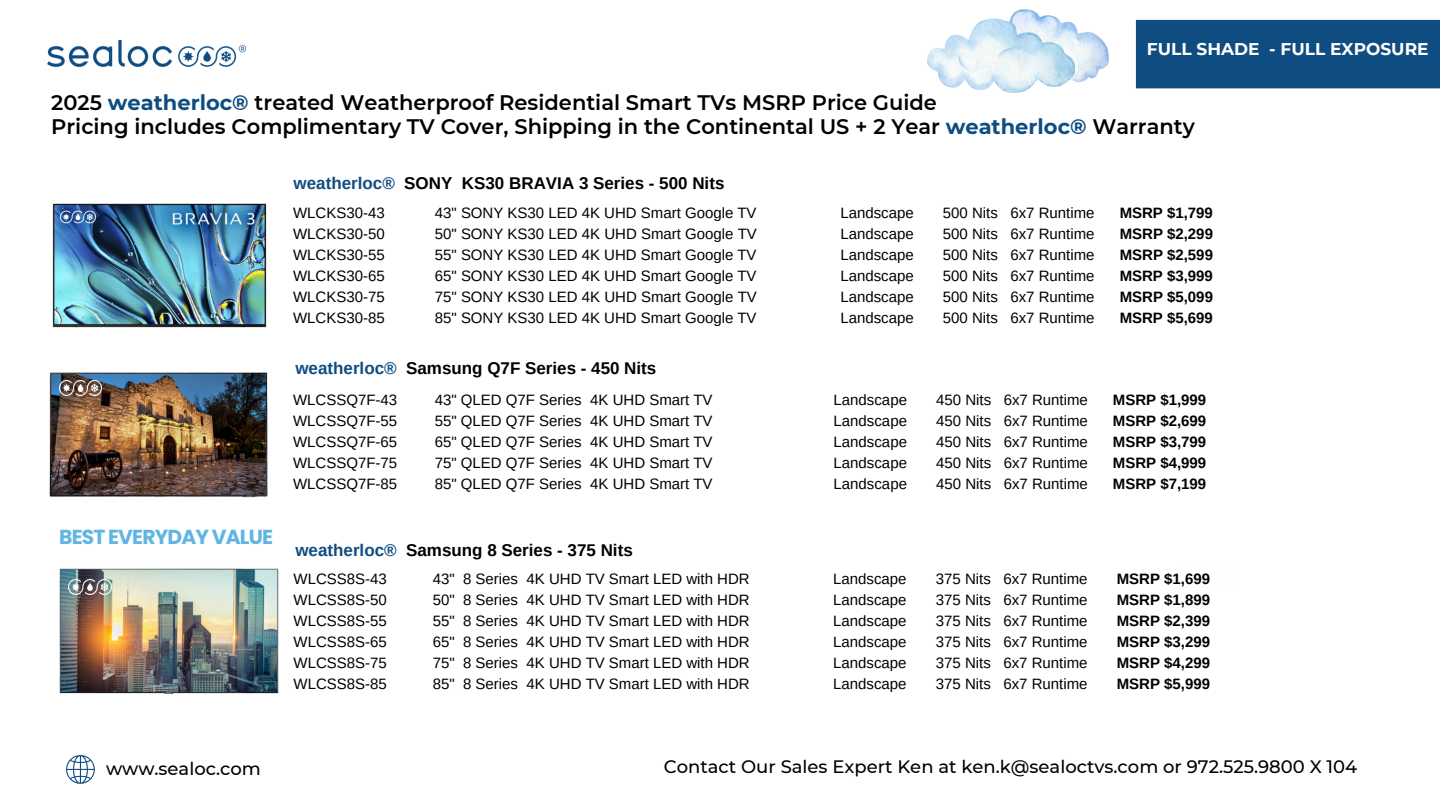
<style>
.page{position:relative;width:1440px;height:810px;background:#fff}
.page>*{position:absolute;margin:0;border:0;box-sizing:border-box;transform-origin:0 0}
.t1{font:600 21px/24.8px "Montserrat";color:#000}
.t2{font:700 20.3px "Poppins";letter-spacing:-.04em;color:#61b5e2}
.t3{font:500 18px "Montserrat";color:#000}
.t4{font:700 17px "Arimo";color:#000}
.t5{font:700 17px "Montserrat";color:#fff}
.t6{font:15px "Arimo";color:#000}
.t7{font:700 15px "Arimo";color:#000}
.s1{font-weight:700;color:#0f4c81}
.s2{color:#0f4c81}
</style>
<div class="page">
<img style="left:49px;top:372px;width:219px;height:126px">
<img style="left:59px;top:380px;width:43px;height:15px">
<div style="left:1136px;top:20px;width:304px;height:68px;background:#0f4c81"></div>
<svg style="left:66px;top:755px;width:29px;height:29px"></svg>
<img style="left:48px;top:40px;width:198px;height:26px">
<img style="left:59px;top:568px;width:220px;height:126px">
<img style="left:68px;top:580px;width:44px;height:15px">
<img style="left:927px;top:10px;width:181px;height:82px">
<img style="left:52px;top:203px;width:215px;height:124px">
<p class="t5" style="left:1147px;top:39px;width:283px">FULL SHADE - FULL EXPOSURE</p>
<p class="t1" style="left:51px;top:90px;width:1145px">2025 <span class="s1">weatherloc®</span> treated Weatherproof Residential Smart TVs MSRP Price Guide<br>Pricing includes Complimentary TV Cover, Shipping in the Continental US + 2 Year <span class="s1">weatherloc®</span> Warranty</p>
<p class="t4" style="left:294px;top:174px;width:432px"><span class="s2">weatherloc®</span> SONY KS30 BRAVIA 3 Series - 500 Nits</p>
<p class="t6" style="left:293px;top:204px;width:93px">WLCKS30-43</p>
<p class="t6" style="left:435px;top:204px;width:323px">43" SONY KS30 LED 4K UHD Smart Google TV</p>
<p class="t6" style="left:840px;top:204px;width:75px">Landscape</p>
<p class="t6" style="left:943px;top:204px;width:153px">500 Nits 6x7 Runtime</p>
<p class="t7" style="left:1120px;top:204px;width:95px">MSRP $1,799</p>
<p class="t6" style="left:293px;top:225px;width:93px">WLCKS30-50</p>
<p class="t6" style="left:435px;top:225px;width:323px">50" SONY KS30 LED 4K UHD Smart Google TV</p>
<p class="t6" style="left:840px;top:225px;width:75px">Landscape</p>
<p class="t6" style="left:943px;top:225px;width:153px">500 Nits 6x7 Runtime</p>
<p class="t7" style="left:1120px;top:225px;width:95px">MSRP $2,299</p>
<h3 class="t6" style="left:293px;top:246px;width:93px">WLCKS30-55</h3>
<h3 class="t6" style="left:435px;top:246px;width:323px">55" SONY KS30 LED 4K UHD Smart Google TV</h3>
<h3 class="t6" style="left:840px;top:246px;width:75px">Landscape</h3>
<h3 class="t6" style="left:943px;top:246px;width:153px">500 Nits 6x7 Runtime</h3>
<h3 class="t7" style="left:1120px;top:246px;width:95px">MSRP $2,599</h3>
<p class="t6" style="left:293px;top:267px;width:93px">WLCKS30-65</p>
<p class="t6" style="left:435px;top:267px;width:323px">65" SONY KS30 LED 4K UHD Smart Google TV</p>
<p class="t6" style="left:840px;top:267px;width:75px">Landscape</p>
<p class="t6" style="left:943px;top:267px;width:153px">500 Nits 6x7 Runtime</p>
<p class="t7" style="left:1120px;top:267px;width:95px">MSRP $3,999</p>
<h2 class="t6" style="left:293px;top:288px;width:93px">WLCKS30-75</h2>
<h2 class="t6" style="left:435px;top:288px;width:323px">75" SONY KS30 LED 4K UHD Smart Google TV</h2>
<h2 class="t6" style="left:840px;top:288px;width:75px">Landscape</h2>
<h2 class="t6" style="left:943px;top:288px;width:153px">500 Nits 6x7 Runtime</h2>
<h2 class="t7" style="left:1120px;top:288px;width:95px">MSRP $5,099</h2>
<p class="t6" style="left:293px;top:309px;width:93px">WLCKS30-85</p>
<p class="t6" style="left:435px;top:309px;width:323px">85" SONY KS30 LED 4K UHD Smart Google TV</p>
<p class="t6" style="left:840px;top:309px;width:75px">Landscape</p>
<p class="t6" style="left:943px;top:309px;width:153px">500 Nits 6x7 Runtime</p>
<p class="t7" style="left:1120px;top:309px;width:95px">MSRP $5,699</p>
<p class="t4" style="left:295px;top:358px;width:363px"><span class="s2">weatherloc®</span> Samsung Q7F Series - 450 Nits</p>
<h4 class="t2" style="left:59px;top:523px;width:216px">BEST EVERYDAY VALUE</h4>
<p class="t6" style="left:293px;top:391px;width:106px">WLCSSQ7F-43</p>
<p class="t6" style="left:435px;top:391px;width:279px">43" QLED Q7F Series 4K UHD Smart TV</p>
<p class="t6" style="left:834px;top:391px;width:75px">Landscape</p>
<p class="t6" style="left:936px;top:391px;width:153px">450 Nits 6x7 Runtime</p>
<p class="t7" style="left:1113px;top:391px;width:95px">MSRP $1,999</p>
<p class="t6" style="left:293px;top:412px;width:106px">WLCSSQ7F-55</p>
<p class="t6" style="left:435px;top:412px;width:279px">55" QLED Q7F Series 4K UHD Smart TV</p>
<p class="t6" style="left:834px;top:412px;width:75px">Landscape</p>
<p class="t6" style="left:936px;top:412px;width:153px">450 Nits 6x7 Runtime</p>
<p class="t7" style="left:1113px;top:412px;width:95px">MSRP $2,699</p>
<h4 class="t6" style="left:293px;top:433px;width:106px">WLCSSQ7F-65</h4>
<h4 class="t6" style="left:435px;top:433px;width:279px">65" QLED Q7F Series 4K UHD Smart TV</h4>
<h4 class="t6" style="left:834px;top:433px;width:75px">Landscape</h4>
<h4 class="t6" style="left:936px;top:433px;width:153px">450 Nits 6x7 Runtime</h4>
<h4 class="t7" style="left:1113px;top:433px;width:95px">MSRP $3,799</h4>
<p class="t6" style="left:293px;top:454px;width:106px">WLCSSQ7F-75</p>
<p class="t6" style="left:435px;top:454px;width:279px">75" QLED Q7F Series 4K UHD Smart TV</p>
<p class="t6" style="left:834px;top:454px;width:75px">Landscape</p>
<p class="t6" style="left:936px;top:454px;width:153px">450 Nits 6x7 Runtime</p>
<p class="t7" style="left:1113px;top:454px;width:95px">MSRP $4,999</p>
<p class="t6" style="left:293px;top:475px;width:106px">WLCSSQ7F-85</p>
<p class="t6" style="left:435px;top:475px;width:279px">85" QLED Q7F Series 4K UHD Smart TV</p>
<p class="t6" style="left:834px;top:475px;width:75px">Landscape</p>
<p class="t6" style="left:936px;top:475px;width:153px">450 Nits 6x7 Runtime</p>
<p class="t7" style="left:1113px;top:475px;width:95px">MSRP $7,199</p>
<p class="t4" style="left:295px;top:540px;width:339px"><span class="s2">weatherloc®</span> Samsung 8 Series - 375 Nits</p>
<h4 class="t6" style="left:294px;top:571px;width:95px">WLCSS8S-43</h4>
<h4 class="t6" style="left:433px;top:571px;width:318px">43" 8 Series 4K UHD TV Smart LED with HDR</h4>
<h4 class="t6" style="left:833px;top:571px;width:75px">Landscape</h4>
<h4 class="t6" style="left:936px;top:571px;width:153px">375 Nits 6x7 Runtime</h4>
<h4 class="t7" style="left:1117px;top:571px;width:95px">MSRP $1,699</h4>
<p class="t6" style="left:294px;top:592px;width:95px">WLCSS8S-50</p>
<p class="t6" style="left:433px;top:592px;width:318px">50" 8 Series 4K UHD TV Smart LED with HDR</p>
<p class="t6" style="left:833px;top:592px;width:75px">Landscape</p>
<p class="t6" style="left:936px;top:592px;width:153px">375 Nits 6x7 Runtime</p>
<p class="t7" style="left:1117px;top:592px;width:95px">MSRP $1,899</p>
<p class="t6" style="left:294px;top:613px;width:95px">WLCSS8S-55</p>
<p class="t6" style="left:433px;top:613px;width:318px">55" 8 Series 4K UHD TV Smart LED with HDR</p>
<p class="t6" style="left:833px;top:613px;width:75px">Landscape</p>
<p class="t6" style="left:936px;top:613px;width:153px">375 Nits 6x7 Runtime</p>
<p class="t7" style="left:1117px;top:613px;width:95px">MSRP $2,399</p>
<p class="t6" style="left:294px;top:634px;width:95px">WLCSS8S-65</p>
<p class="t6" style="left:433px;top:634px;width:318px">65" 8 Series 4K UHD TV Smart LED with HDR</p>
<p class="t6" style="left:833px;top:634px;width:75px">Landscape</p>
<p class="t6" style="left:936px;top:634px;width:153px">375 Nits 6x7 Runtime</p>
<p class="t7" style="left:1117px;top:634px;width:95px">MSRP $3,299</p>
<p class="t6" style="left:294px;top:655px;width:95px">WLCSS8S-75</p>
<p class="t6" style="left:433px;top:655px;width:318px">75" 8 Series 4K UHD TV Smart LED with HDR</p>
<p class="t6" style="left:833px;top:655px;width:75px">Landscape</p>
<p class="t6" style="left:936px;top:655px;width:153px">375 Nits 6x7 Runtime</p>
<p class="t7" style="left:1117px;top:655px;width:95px">MSRP $4,299</p>
<p class="t6" style="left:294px;top:676px;width:95px">WLCSS8S-85</p>
<p class="t6" style="left:433px;top:676px;width:318px">85" 8 Series 4K UHD TV Smart LED with HDR</p>
<p class="t6" style="left:833px;top:676px;width:75px">Landscape</p>
<p class="t6" style="left:936px;top:676px;width:153px">375 Nits 6x7 Runtime</p>
<p class="t7" style="left:1117px;top:676px;width:95px">MSRP $5,999</p>
<h1 class="t3" style="left:106px;top:757px;width:156px">www.sealoc.com</h1>
<p class="t3" style="left:664px;top:756px;width:695px">Contact Our Sales Expert Ken at ken.k@sealoctvs.com or 972.525.9800 X 104</p>
</div>
